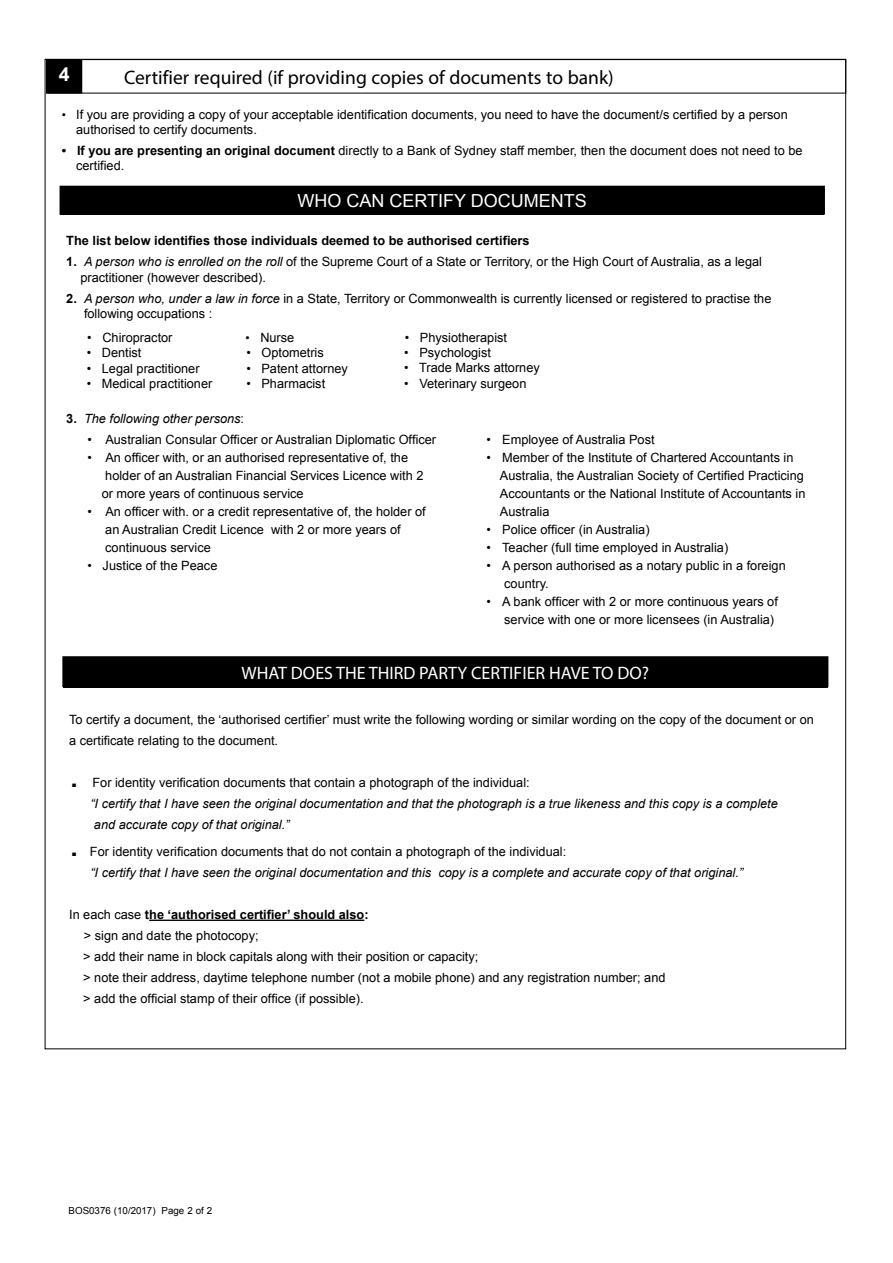
<style>
.page{position:relative;width:893px;height:1263px;background:#fff}
.page>*{position:absolute;margin:0;border:0;box-sizing:border-box;transform-origin:0 0}
.t1{font:36px "Arial";color:#000}
.t2{font:19.5px "Myriad Pro";color:#000}
.t3{font:700 19.5px "Arial";color:#fff}
.t4{font:18px "Myriad Pro";color:#fff}
.t5{font:18px "Arial";color:#fff}
.t6{font:12.75px/18px "Arial";color:#000}
.t7{font:italic 12.75px/21px "Arial";color:#000}
.t8{font:700 12.75px "Arial";color:#000}
.t9{font:9.75px "Arial";color:#000}
.s1{font-size:12px}
.s2{font-weight:700}
.s3{font-style:italic}
.s4{font-weight:700;font-style:normal}
.s5{font-style:normal}
</style>
<div class="page">
<div style="left:47px;top:60px;width:35px;height:33px;background:#000"></div>
<div style="left:46px;top:59px;width:36px;height:34px;border:1px solid #000"></div>
<div style="left:47px;top:59px;width:799px;height:34px;border:1px solid #000"></div>
<div style="left:63px;top:657px;width:765px;height:30px;background:#000"></div>
<hr style="left:62px;top:656px;width:766px;height:2px;background:#000">
<hr style="left:62px;top:658px;width:2px;height:29px;background:#000">
<hr style="left:149px;top:919px;width:215px;height:2px;background:#000">
<div style="left:60px;top:186px;width:764px;height:29px;background:#000"></div>
<hr style="left:442px;top:186px;width:383px;height:1px;background:#000">
<hr style="left:823px;top:187px;width:2px;height:28px;background:#000">
<h2 class="t3" style="left:59px;top:61px;width:12px">4</h2>
<h2 class="t2" style="left:124px;top:65px;width:491px">Certifier required (if providing copies of documents to bank)</h2>
<p class="t6" style="left:76px;top:107px;width:713px;line-height:15.3px;text-indent:-14px"><span class="s1">•</span> If you are providing a copy of your acceptable identification documents, you need to have the document/s certified by a person authorised to certify documents.</p>
<p class="t6" style="left:76px;top:143px;width:728px;line-height:15.3px;text-indent:-14px"><span class="s2">• If you are presenting an original document</span> directly to a Bank of Sydney staff member, then the document does not need to be certified.</p>
<h3 class="t5" style="left:298px;top:189px;width:291px">WHO CAN CERTIFY DOCUMENTS</h3>
<p class="t8" style="left:66px;top:232px;width:465px">The list below identifies those individuals deemed to be authorised certifiers</p>
<p class="t6" style="left:80px;top:254px;width:683px;line-height:15.3px;text-indent:-14px"><span class="s2">1.</span> <span class="s3">A person who is enrolled on the roll</span> of the Supreme Court of a State or Territory, or the High Court of Australia, as a legal practitioner (however described).</p>
<p class="t6" style="left:84px;top:291px;width:689px;line-height:15.3px;text-indent:-18px"><span class="s2">2.</span> <span class="s3">A person who, under a law in force</span> in a State, Territory or Commonwealth is currently licensed or registered to practise the following occupations :</p>
<p class="t6" style="left:87px;top:329px;width:87px">• Chiropractor</p>
<p class="t6" style="left:87px;top:344px;width:56px">• Dentist</p>
<p class="t6" style="left:87px;top:359px;width:114px">• Legal practitioner</p>
<p class="t6" style="left:87px;top:375px;width:127px">• Medical practitioner</p>
<p class="t6" style="left:246px;top:329px;width:50px"><span class="s1">•</span> Nurse</p>
<p class="t6" style="left:246px;top:344px;width:79px">• Optometris</p>
<p class="t6" style="left:246px;top:359px;width:103px">• Patent attorney</p>
<p class="t6" style="left:246px;top:375px;width:80px">• Pharmacist</p>
<p class="t6" style="left:405px;top:328px;width:104px">• Physiotherapist</p>
<p class="t6" style="left:404px;top:344px;width:88px">• Psychologist</p>
<p class="t6" style="left:404px;top:359px;width:137px">• Trade Marks attorney</p>
<p class="t6" style="left:404px;top:374px;width:124px">• Veterinary surgeon</p>
<p class="t7" style="left:66px;top:408px;width:179px"><span class="s4">3.</span> The following other persons<span class="s5">:</span></p>
<p class="t6" style="left:88px;top:431px;width:350px">• Australian Consular Officer or Australian Diplomatic Officer</p>
<p class="t6" style="left:102px;top:449px;width:323px;text-indent:-14px">• An officer with, or an authorised representative of, the holder of an Australian Financial Services Licence with 2 or more years of continuous service</p>
<p class="t6" style="left:105px;top:503px;width:322px;text-indent:-18px">• An officer with. or a credit representative of, the holder of an Australian Credit Licence with 2 or more years of continuous service</p>
<p class="t6" style="left:88px;top:557px;width:131px">• Justice of the Peace</p>
<p class="t6" style="left:486px;top:431px;width:170px">• Employee of Australia Post</p>
<p class="t6" style="left:500px;top:449px;width:307px;text-indent:-13px">• Member of the Institute of Chartered Accountants in Australia, the Australian Society of Certified Practicing Accountants or the National Institute of Accountants in Australia</p>
<p class="t6" style="left:486px;top:521px;width:165px">• Police officer (in Australia)</p>
<p class="t6" style="left:486px;top:539px;width:243px">• Teacher (full time employed in Australia)</p>
<p class="t6" style="left:504px;top:557px;width:283px;text-indent:-18px">• A person authorised as a notary public in a foreign country.</p>
<p class="t6" style="left:486px;top:593px;width:293px;text-align:right">• A bank officer with 2 or more continuous years of service with one or more licensees (in Australia)</p>
<h3 class="t4" style="left:242px;top:662px;width:409px">WHAT DOES THE THIRD PARTY CERTIFIER HAVE TO DO?</h3>
<p class="t6" style="left:69px;top:709px;width:746px;line-height:21px">To certify a document, the ‘authorised certifier’ must write the following wording or similar wording on the copy of the document or on a certificate relating to the document.</p>
<h1 class="t1" style="left:69px;top:751px;width:12px">.</h1>
<p class="t6" style="left:92px;top:773px;width:439px">For identity verification documents that contain a photograph of the individual:</p>
<p class="t7" style="left:90px;top:793px;width:689px">“I certify that I have seen the original documentation and that the photograph is a true likeness and this copy is a complete and accurate copy of that original.”</p>
<h1 class="t1" style="left:69px;top:820px;width:12px">.</h1>
<p class="t6" style="left:90px;top:842px;width:478px">For identity verification documents that do not contain a photograph of the individual:</p>
<p class="t7" style="left:90px;top:862px;width:654px">“I certify that I have seen the original documentation and this copy is a complete and accurate copy of that original.”</p>
<p class="t6" style="left:83px;top:904px;width:584px;line-height:21px;text-indent:-14px">In each case <span class="s2">the ‘authorised certifier’ should also:<br></span>&gt; sign and date the photocopy;<br>&gt; add their name in block capitals along with their position or capacity;<br>&gt; note their address, daytime telephone number (not a mobile phone) and any registration number; and &gt; add the official stamp of their office (if possible).</p>
<p class="t9" style="left:69px;top:1204px;width:145px">BOS0376 (10/2017) Page 2 of 2</p>
</div>
